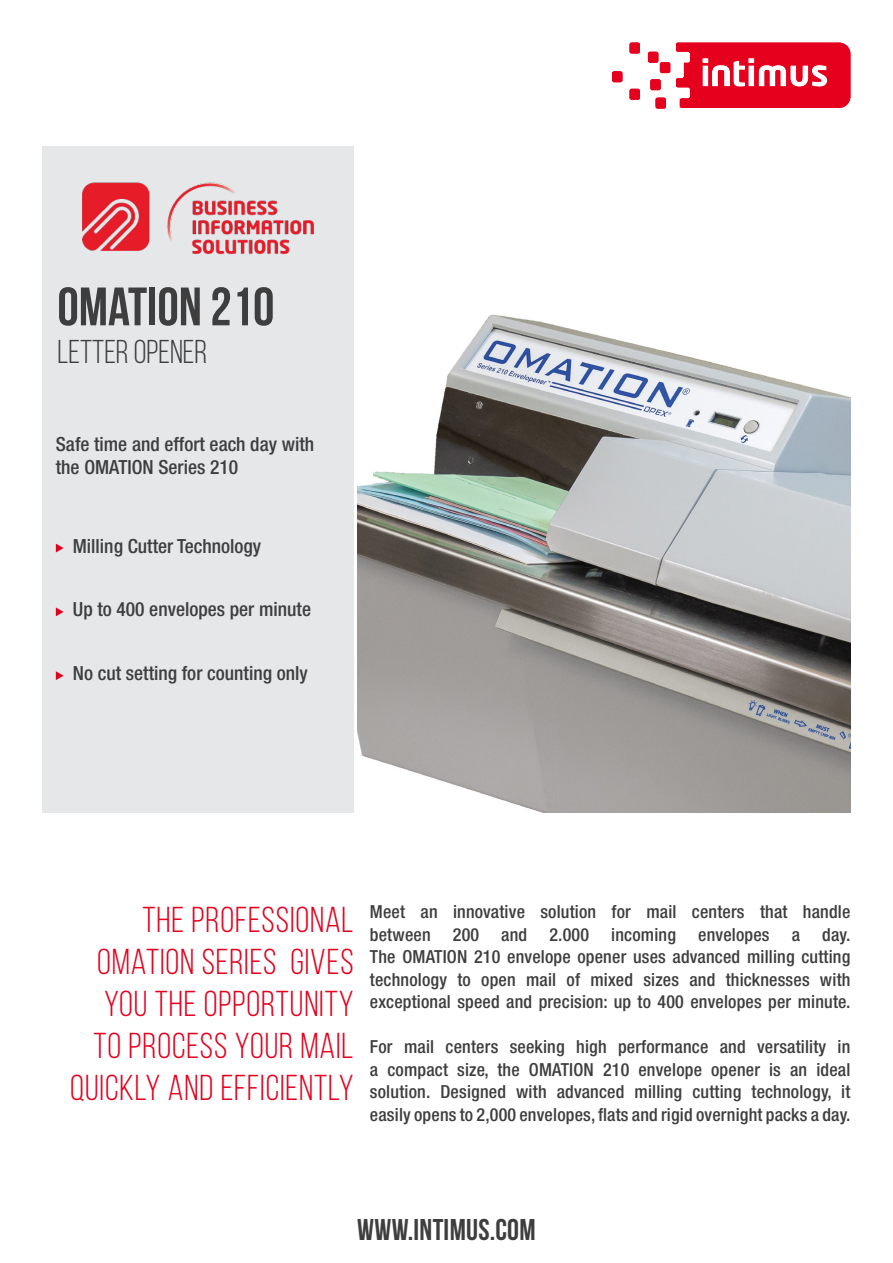
<style>
.page{position:relative;width:893px;height:1263px;background:#fff}
.page>*{position:absolute;margin:0;border:0;box-sizing:border-box;transform-origin:0 0}
.t1{font:700 54px "Bebas Neue";color:#3e3e3f}
.t2{font:36px/42px "Bebas Neue";letter-spacing:.025em;color:#e5001e;text-align:right}
.t3{font:33px "Bebas Neue";color:#3e3e3f}
.t4{font:700 30px "Bebas Neue";letter-spacing:.01em;color:#3e3e3f}
.t5{font:500 condensed 19.5px/23.4px "Helvetica Neue LT Std";color:#3e3e3f}
.t6{font:500 condensed 18px/22.5px "Helvetica Neue LT Std";letter-spacing:.01em;color:#3e3e3f}
</style>
<div class="page">
<div style="left:43px;top:146px;width:311px;height:667px;background:#e6e7e9"></div>
<img style="left:82px;top:182px;width:232px;height:72px">
<img style="left:357px;top:314px;width:493px;height:499px">
<svg style="left:612px;top:43px;width:238px;height:66px"></svg>
<svg style="left:56px;top:544px;width:8px;height:8px"></svg>
<svg style="left:56px;top:607px;width:8px;height:9px"></svg>
<svg style="left:56px;top:671px;width:8px;height:9px"></svg>
<p class="t1" style="left:57px;top:277px;width:218px">OMATION 210</p>
<p class="t3" style="left:57px;top:334px;width:151px">LETTER OPENER</p>
<p class="t5" style="left:56px;top:432px;width:260px">Safe time and effort each day with the OMATION Series 210</p>
<p class="t5" style="left:73px;top:534px;width:190px">Milling Cutter Technology</p>
<p class="t5" style="left:73px;top:597px;width:240px">Up to 400 envelopes per minute</p>
<p class="t5" style="left:73px;top:661px;width:236px">No cut setting for counting only</p>
<p class="t2" style="left:70px;top:899px;width:285px">THE PROFESSIONAL<br>OMATION SERIES GIVES<br>YOU THE OPPORTUNITY<br>TO PROCESS YOUR MAIL<br>QUICKLY AND EFFICIENTLY</p>
<p class="t6" style="left:370px;top:900px;width:482px">Meet an innovative solution for mail centers that handle</p>
<p class="t6" style="left:370px;top:923px;width:482px">between 200 and 2.000 incoming envelopes a day.</p>
<p class="t6" style="left:370px;top:945px;width:482px">The OMATION 210 envelope opener uses advanced milling cutting</p>
<p class="t6" style="left:370px;top:968px;width:482px">technology to open mail of mixed sizes and thicknesses with</p>
<p class="t6" style="left:370px;top:990px;width:482px">exceptional speed and precision: up to 400 envelopes per minute.</p>
<p class="t6" style="left:370px;top:1035px;width:482px">For mail centers seeking high performance and versatility in a compact size, the OMATION 210 envelope opener is an ideal</p>
<p class="t6" style="left:370px;top:1080px;width:482px">solution. Designed with advanced milling cutting technology, it</p>
<p class="t6" style="left:370px;top:1103px;width:482px">easily opens to 2,000 envelopes, flats and rigid overnight packs a day.</p>
<p class="t4" style="left:357px;top:1213px;width:180px">WWW.INTIMUS.COM</p>
</div>
